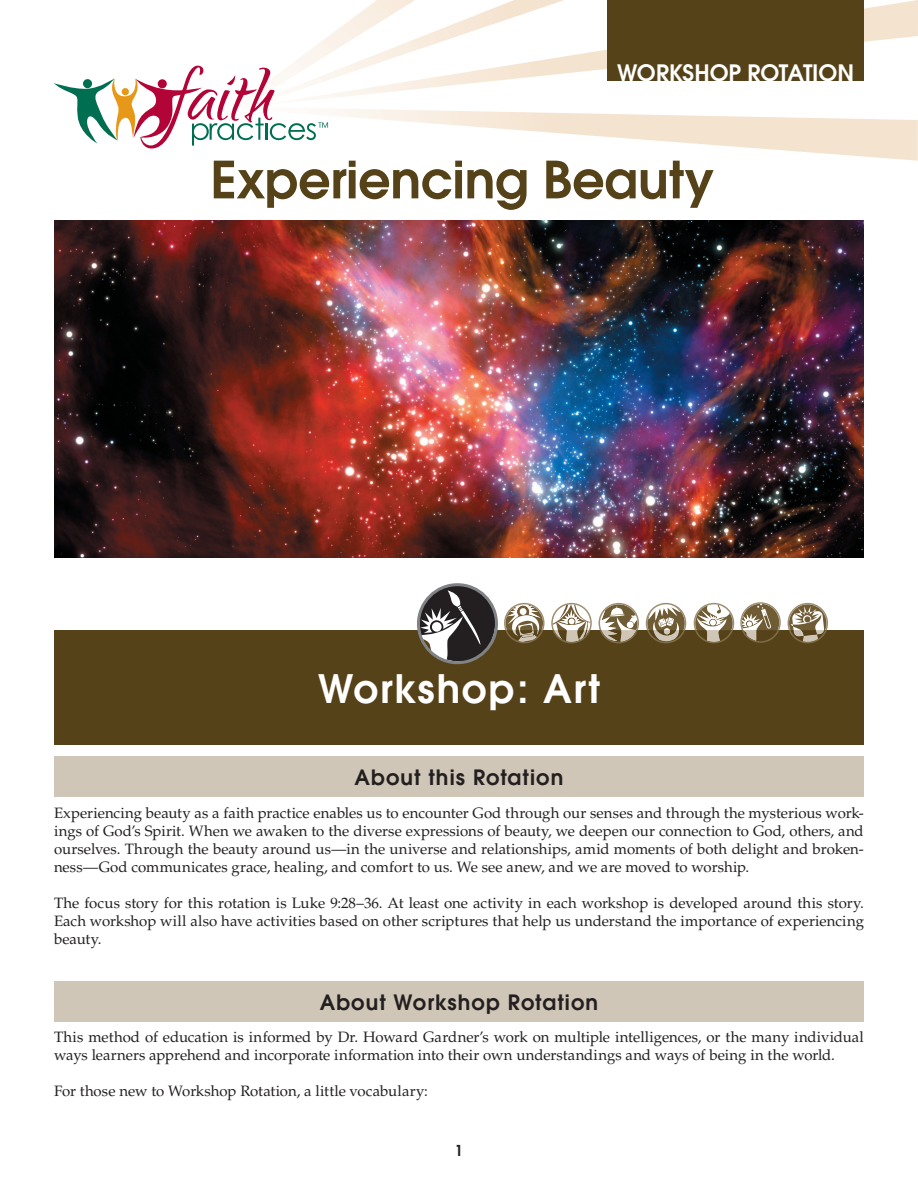
<style>
.page{position:relative;width:918px;height:1188px;background:#fff}
.page>*{position:absolute;margin:0;border:0;box-sizing:border-box;transform-origin:0 0}
.t1{font:600 51px "Avant Garde";letter-spacing:-.005em;color:#564218}
.t2{font:600 39px "Avant Garde";color:#fff}
.t3{font:600 22.5px "Avant Garde";color:#fff}
.t4{font:600 21px "Avant Garde";letter-spacing:.05em;color:#231f20}
.t5{font:15px/18px "Palatino LT Std";color:#231f20;text-align:justify}
.t6{font:600 15px "Avant Garde";color:#231f20}
</style>
<div class="page">
<svg style="left:290px;top:0;width:628px;height:161px"></svg>
<div style="left:54px;top:630px;width:810px;height:115px;background:#564218"></div>
<svg style="left:54px;top:66px;width:274px;height:82px"></svg>
<div style="left:608px;top:0;width:256px;height:81px;background:#564218"></div>
<svg style="left:551px;top:603px;width:41px;height:40px"></svg>
<svg style="left:599px;top:603px;width:40px;height:40px"></svg>
<svg style="left:646px;top:603px;width:40px;height:40px"></svg>
<svg style="left:694px;top:603px;width:40px;height:40px"></svg>
<svg style="left:740px;top:602px;width:41px;height:41px"></svg>
<svg style="left:788px;top:603px;width:40px;height:40px"></svg>
<svg style="left:418px;top:583px;width:127px;height:82px"></svg>
<div style="left:417px;top:583px;width:81px;height:81px;border:3px solid #808285;border-radius:50%"></div>
<img style="left:54px;top:220px;width:810px;height:338px">
<div style="left:54px;top:756px;width:810px;height:40px;background:#cfc6b7"></div>
<div style="left:54px;top:981px;width:810px;height:41px;background:#cfc6b7"></div>
<h3 class="t3" style="left:617px;top:58px;width:239px">Workshop rotation</h3>
<h1 class="t1" style="left:211px;top:146px;width:505px">Experiencing Beauty</h1>
<h2 class="t2" style="left:318px;top:664px;width:283px">Workshop: art</h2>
<h3 class="t4" style="left:355px;top:763px;width:210px">about this rotation</h3>
<p class="t5" style="left:54px;top:804px;width:811px">Experiencing beauty as a faith practice enables us to encounter God through our senses and through the mysterious work&shy;ings of God’s Spirit. When we awaken to the diverse expressions of beauty, we deepen our connection to God, others, and ourselves. Through the beauty around us—in the universe and relationships, amid moments of both delight and broken&shy;ness—God communicates grace, healing, and comfort to us. We see anew, and we are moved to worship.</p>
<p class="t5" style="left:54px;top:894px;width:812px">The focus story for this rotation is Luke 9:28–36. At least one activity in each workshop is developed around this story.<br>Each workshop will also have activities based on other scriptures that help us understand the importance of experiencing beauty.</p>
<h3 class="t4" style="left:320px;top:989px;width:280px">about Workshop rotation</h3>
<p class="t5" style="left:54px;top:1029px;width:811px">This method of education is informed by Dr. Howard Gardner’s work on multiple intelligences, or the many individual ways learners apprehend and incorporate information into their own understandings and ways of being in the world.</p>
<p class="t5" style="left:54px;top:1083px;width:375px">For those new to Workshop Rotation, a little vocabulary:</p>
<p class="t6" style="left:455px;top:1141px;width:10px">1</p>
</div>
